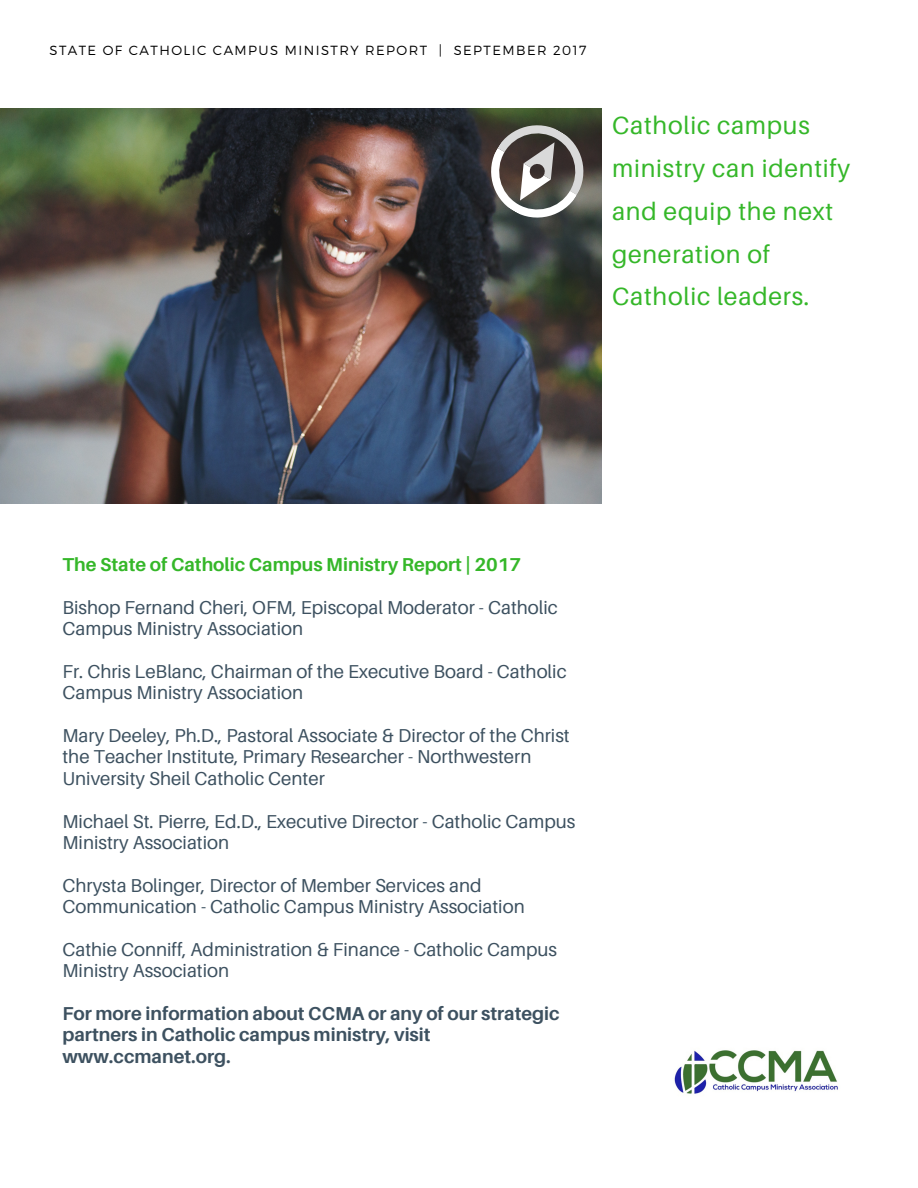
<style>
.page{position:relative;width:918px;height:1188px;background:#fff}
.page>*{position:absolute;margin:0;border:0;box-sizing:border-box;transform-origin:0 0}
.t1{font:24.9px/42.8px "Aileron";letter-spacing:.03em;color:#35b729}
.t2{font:18.75px/21.3px "Aileron";color:#3d5160}
.t3{font:700 18.75px/21.3px "Aileron";color:#3d5160}
.t4{font:700 18.75px "Aileron";color:#35b729}
.t5{font:300 13.2px "Montserrat";letter-spacing:.11em;color:#000}
</style>
<div class="page">
<img style="left:0;top:108px;width:602px;height:396px">
<img style="left:674px;top:1050px;width:164px;height:44px">
<svg style="left:474px;top:108px;width:126px;height:127px;background:#5f5f59"></svg>
<p class="t5" style="left:50px;top:42px;width:538px">STATE OF CATHOLIC CAMPUS MINISTRY REPORT | SEPTEMBER 2017</p>
<h1 class="t1" style="left:612px;top:104px;width:240px">Catholic campus ministry can identify and equip the next generation of<br>Catholic leaders.</h1>
<p class="t4" style="left:62px;top:553px;width:460px">The State of Catholic Campus Ministry Report | 2017</p>
<p class="t2" style="left:62px;top:596px;width:497px">Bishop Fernand Cheri, OFM, Episcopal Moderator - Catholic<br>Campus Ministry Association</p>
<p class="t2" style="left:62px;top:660px;width:506px">Fr. Chris LeBlanc, Chairman of the Executive Board - Catholic<br>Campus Ministry Association</p>
<p class="t2" style="left:62px;top:725px;width:509px">Mary Deeley, Ph.D., Pastoral Associate &amp; Director of the Christ the Teacher Institute, Primary Researcher - Northwestern<br>University Sheil Catholic Center</p>
<p class="t2" style="left:62px;top:810px;width:514px">Michael St. Pierre, Ed.D., Executive Director - Catholic Campus<br>Ministry Association</p>
<p class="t2" style="left:62px;top:874px;width:464px">Chrysta Bolinger, Director of Member Services and<br>Communication - Catholic Campus Ministry Association</p>
<p class="t2" style="left:62px;top:938px;width:496px">Cathie Conniff, Administration &amp; Finance - Catholic Campus<br>Ministry Association</p>
<p class="t3" style="left:62px;top:1002px;width:499px">For more information about CCMA or any of our strategic partners in Catholic campus ministry, visit www.ccmanet.org.</p>
</div>
